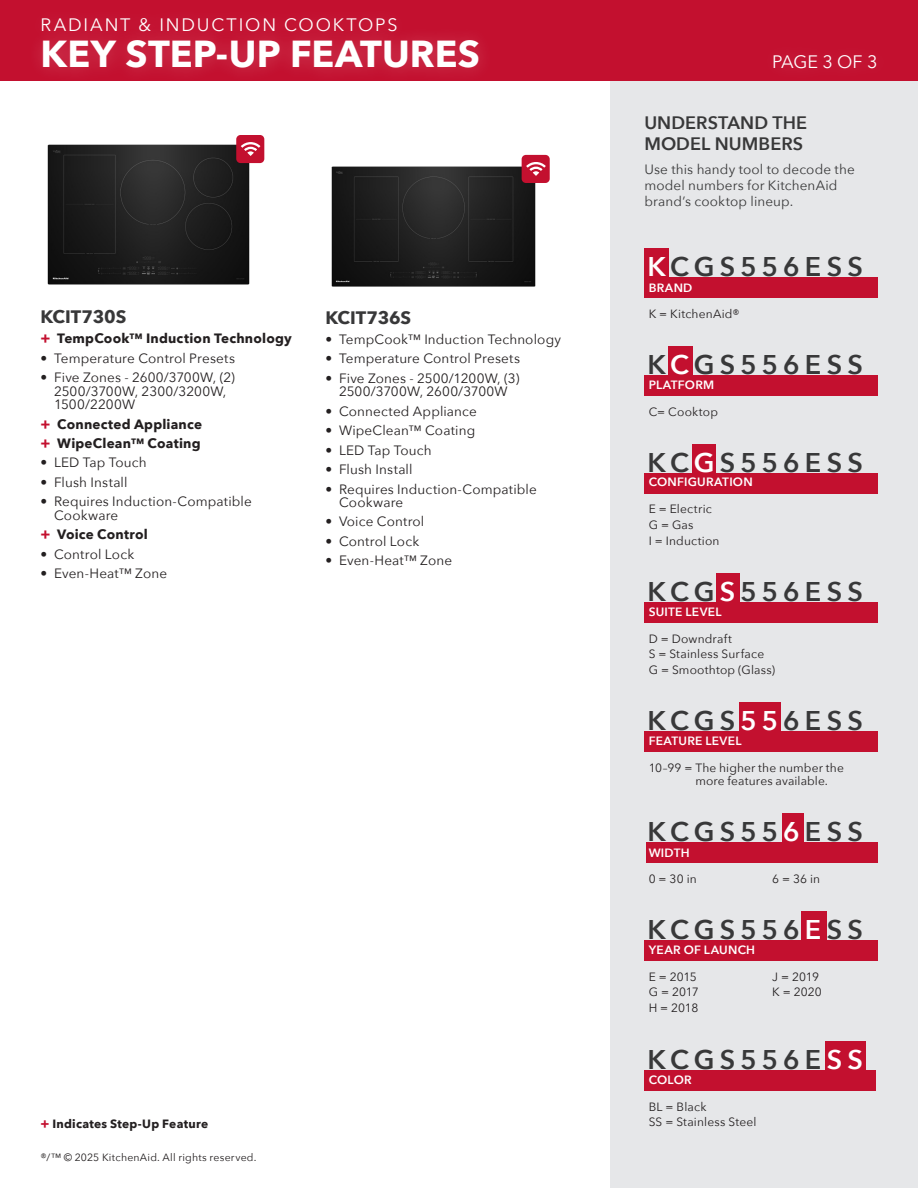
<style>
.page{position:relative;width:918px;height:1188px;background:#fff}
.page>*{position:absolute;margin:0;border:0;box-sizing:border-box;transform-origin:0 0}
.Page_header_black{font:700 37.5px "Avenir Next";letter-spacing:.005em;color:#fff}
.Model__s{font:600 27px "Avenir Next";letter-spacing:.185em;color:#383839}
.Page_header_black-2{font:18px "Avenir Next";letter-spacing:.1em;color:#fff}
.Header_12pt{font:600 18px/21.6px "Avenir Next";letter-spacing:.005em;color:#383839}
.Subhead_gold_10pt{font:700 18px "Avenir Next";letter-spacing:-.005em;color:#383839}
.bullets_black_8pt{font:13.5px/13.5px "Avenir Next";letter-spacing:.01em;color:#231f20}
.bullets_black_8pt-2{font:700 13.5px "Avenir Next";letter-spacing:.015em;color:#231f20}
.Body_copy_9pt{font:13.5px/16.2px "Avenir Next";letter-spacing:.01em;color:#383839}
.body_copy_white_8pt{font:12px/13.5px "Avenir Next";letter-spacing:.015em;color:#231f20}
.subhead_wp_white_9pt{font:600 12px "Avenir Next";letter-spacing:.02em;color:#fff}
.bullets_black_8pt-3{font:700 12px "Avenir Next";letter-spacing:.02em;color:#231f20}
.Disclaimer_black_8pt{font:10.5px "Avenir Next";letter-spacing:.02em;color:#231f20}
.s1{font-size:15px;color:#c3102f}
.s2{font-size:13.5px;color:#c3102f}
.s3{color:#fff}
</style>
<div class="page">
<div style="left:0;top:0;width:918px;height:81px;background:#c3102f"></div>
<div style="left:610px;top:81px;width:308px;height:1107px;background:#e6e7e9"></div>
<img style="left:47px;top:144px;width:209px;height:141px">
<img style="left:331px;top:161px;width:205px;height:126px">
<div style="left:644px;top:278px;width:234px;height:20px;background:#c3102f"></div>
<div style="left:644px;top:248px;width:25px;height:50px;background:#c3102f"></div>
<div style="left:644px;top:375px;width:234px;height:21px;background:#c3102f"></div>
<div style="left:668px;top:346px;width:25px;height:49px;background:#c3102f"></div>
<div style="left:644px;top:473px;width:234px;height:20px;background:#c3102f"></div>
<div style="left:693px;top:444px;width:23px;height:49px;background:#c3102f"></div>
<div style="left:644px;top:602px;width:234px;height:20px;background:#c3102f"></div>
<div style="left:716px;top:573px;width:24px;height:49px;background:#c3102f"></div>
<div style="left:646px;top:842px;width:232px;height:21px;background:#c3102f"></div>
<div style="left:782px;top:813px;width:22px;height:50px;background:#c3102f"></div>
<div style="left:644px;top:940px;width:234px;height:21px;background:#c3102f"></div>
<div style="left:802px;top:911px;width:25px;height:50px;background:#c3102f"></div>
<div style="left:644px;top:1070px;width:232px;height:21px;background:#c3102f"></div>
<div style="left:825px;top:1041px;width:41px;height:50px;background:#c3102f"></div>
<div style="left:644px;top:731px;width:234px;height:21px;background:#c3102f"></div>
<div style="left:740px;top:702px;width:41px;height:50px;background:#c3102f"></div>
<div style="left:27px;top:24px;width:468px;height:61px;background:#fff;opacity:.2"></div>
<div style="left:26px;top:3px;width:387px;height:45px;background:#c41433"></div>
<div style="left:758px;top:39px;width:135px;height:46px;background:#fff;opacity:.2"></div>
<div style="left:236px;top:135px;width:28px;height:28px;background:#c3102f;border-radius:4px"></div>
<svg style="left:241px;top:142px;width:19px;height:14px"></svg>
<div style="left:522px;top:155px;width:28px;height:28px;background:#c3102f;border-radius:4px"></div>
<svg style="left:526px;top:162px;width:20px;height:14px"></svg>
<p class="Page_header_black-2" style="left:40px;top:9px;width:359px">RADIANT &amp; INDUCTION COOKTOPS</p>
<p class="Page_header_black" style="left:40px;top:22px;width:441px">KEY STEP-UP FEATURES</p>
<p class="Subhead_gold_10pt" style="left:40px;top:301px;width:87px">KCIT730S</p>
<p class="bullets_black_8pt-2" style="left:40px;top:327px;width:253px"><span class="s1">+</span> TempCook™ Induction Technology</p>
<p class="bullets_black_8pt" style="left:40px;top:351px;width:196px">• Temperature Control Presets</p>
<p class="bullets_black_8pt" style="left:54px;top:370px;width:182px;text-indent:-14px">• Five Zones - 2600/3700W, (2)<br>2500/3700W, 2300/3200W,<br>1500/2200W</p>
<p class="bullets_black_8pt-2" style="left:40px;top:412px;width:163px"><span class="s1">+</span> Connected Appliance</p>
<p class="bullets_black_8pt-2" style="left:40px;top:432px;width:162px"><span class="s1">+</span> WipeClean™ Coating</p>
<p class="bullets_black_8pt" style="left:40px;top:455px;width:108px">• LED Tap Touch</p>
<p class="bullets_black_8pt" style="left:40px;top:475px;width:89px">• Flush Install</p>
<p class="bullets_black_8pt" style="left:54px;top:494px;width:199px;text-indent:-14px">• Requires Induction-Compatible<br>Cookware</p>
<p class="bullets_black_8pt-2" style="left:40px;top:523px;width:109px"><span class="s1">+</span> Voice Control</p>
<p class="bullets_black_8pt" style="left:40px;top:547px;width:95px">• Control Lock</p>
<p class="bullets_black_8pt" style="left:40px;top:566px;width:128px">• Even-Heat™ Zone</p>
<p class="Subhead_gold_10pt" style="left:326px;top:302px;width:87px">KCIT736S</p>
<p class="bullets_black_8pt" style="left:326px;top:332px;width:237px">• TempCook™ Induction Technology</p>
<p class="bullets_black_8pt" style="left:326px;top:351px;width:196px">• Temperature Control Presets</p>
<p class="bullets_black_8pt" style="left:326px;top:371px;width:195px;text-align:center">• Five Zones - 2500/1200W, (3)<br>2500/3700W, 2600/3700W</p>
<p class="bullets_black_8pt" style="left:326px;top:404px;width:153px">• Connected Appliance</p>
<p class="bullets_black_8pt" style="left:326px;top:423px;width:151px">• WipeClean™ Coating</p>
<p class="bullets_black_8pt" style="left:326px;top:443px;width:108px">• LED Tap Touch</p>
<p class="bullets_black_8pt" style="left:326px;top:462px;width:89px">• Flush Install</p>
<p class="bullets_black_8pt" style="left:339px;top:482px;width:199px;text-indent:-14px">• Requires Induction-Compatible<br>Cookware</p>
<p class="bullets_black_8pt" style="left:326px;top:514px;width:100px">• Voice Control</p>
<p class="bullets_black_8pt" style="left:326px;top:534px;width:95px">• Control Lock</p>
<p class="bullets_black_8pt" style="left:326px;top:553px;width:128px">• Even-Heat™ Zone</p>
<p class="bullets_black_8pt-3" style="left:40px;top:1113px;width:169px"><span class="s2">+</span> Indicates Step-Up Feature</p>
<p class="Disclaimer_black_8pt" style="left:40px;top:1148px;width:218px">®/™ © 2025 KitchenAid. All rights reserved.</p>
<p class="Page_header_black-2" style="left:772px;top:46px;width:107px">PAGE 3 OF 3</p>
<p class="Header_12pt" style="left:644px;top:111px;width:164px">UNDERSTAND THE<br>MODEL NUMBERS</p>
<p class="Body_copy_9pt" style="left:644px;top:160px;width:212px">Use this handy tool to decode the model numbers for KitchenAid brand’s cooktop lineup.</p>
<p class="Model__s" style="left:647px;top:244px;width:217px"><span class="s3">K</span>CGS556ESS</p>
<p class="subhead_wp_white_9pt" style="left:649px;top:277px;width:45px">BRAND</p>
<p class="body_copy_white_8pt" style="left:649px;top:307px;width:93px">K = KitchenAid®</p>
<p class="Model__s" style="left:647px;top:341px;width:217px">K<span class="s3">C</span>GS556ESS</p>
<p class="subhead_wp_white_9pt" style="left:649px;top:375px;width:67px">PLATFORM</p>
<p class="body_copy_white_8pt" style="left:649px;top:404px;width:71px">C= Cooktop</p>
<p class="Model__s" style="left:647px;top:439px;width:217px">KC<span class="s3">G</span>S556ESS</p>
<p class="subhead_wp_white_9pt" style="left:649px;top:471px;width:106px">CONFIGURATION</p>
<p class="body_copy_white_8pt" style="left:649px;top:502px;width:65px">E = Electric</p>
<p class="body_copy_white_8pt" style="left:649px;top:518px;width:46px">G = Gas</p>
<p class="body_copy_white_8pt" style="left:649px;top:533px;width:72px">I = Induction</p>
<p class="Model__s" style="left:647px;top:568px;width:217px">KCG<span class="s3">S</span>556ESS</p>
<p class="subhead_wp_white_9pt" style="left:649px;top:602px;width:74px">SUITE LEVEL</p>
<p class="body_copy_white_8pt" style="left:649px;top:631px;width:85px">D = Downdraft</p>
<p class="body_copy_white_8pt" style="left:649px;top:647px;width:117px">S = Stainless Surface</p>
<p class="body_copy_white_8pt" style="left:649px;top:663px;width:128px">G = Smoothtop (Glass)</p>
<p class="Model__s" style="left:647px;top:697px;width:217px">KCGS<span class="s3">55</span>6ESS</p>
<p class="subhead_wp_white_9pt" style="left:649px;top:731px;width:94px">FEATURE LEVEL</p>
<p class="body_copy_white_8pt" style="left:695px;top:760px;width:150px;text-indent:-47px">10–99 = The higher the number the more features available.</p>
<p class="Model__s" style="left:647px;top:809px;width:217px">KCGS55<span class="s3">6</span>ESS</p>
<p class="subhead_wp_white_9pt" style="left:649px;top:842px;width:43px">WIDTH</p>
<p class="body_copy_white_8pt" style="left:649px;top:872px;width:50px">0 = 30 in</p>
<p class="body_copy_white_8pt" style="left:772px;top:872px;width:50px">6 = 36 in</p>
<p class="Model__s" style="left:647px;top:906px;width:217px">KCGS556<span class="s3">E</span>SS</p>
<p class="subhead_wp_white_9pt" style="left:649px;top:940px;width:108px">YEAR OF LAUNCH</p>
<p class="body_copy_white_8pt" style="left:649px;top:969px;width:50px">E = 2015</p>
<p class="body_copy_white_8pt" style="left:649px;top:985px;width:52px">G = 2017</p>
<p class="body_copy_white_8pt" style="left:649px;top:1001px;width:51px">H = 2018</p>
<p class="body_copy_white_8pt" style="left:772px;top:969px;width:48px">J = 2019</p>
<p class="body_copy_white_8pt" style="left:772px;top:985px;width:51px">K = 2020</p>
<p class="Model__s" style="left:647px;top:1036px;width:217px">KCGS556E<span class="s3">SS</span></p>
<p class="subhead_wp_white_9pt" style="left:649px;top:1070px;width:44px">COLOR</p>
<p class="body_copy_white_8pt" style="left:649px;top:1099px;width:59px">BL = Black</p>
<p class="body_copy_white_8pt" style="left:649px;top:1115px;width:109px">SS = Stainless Steel</p>
</div>
